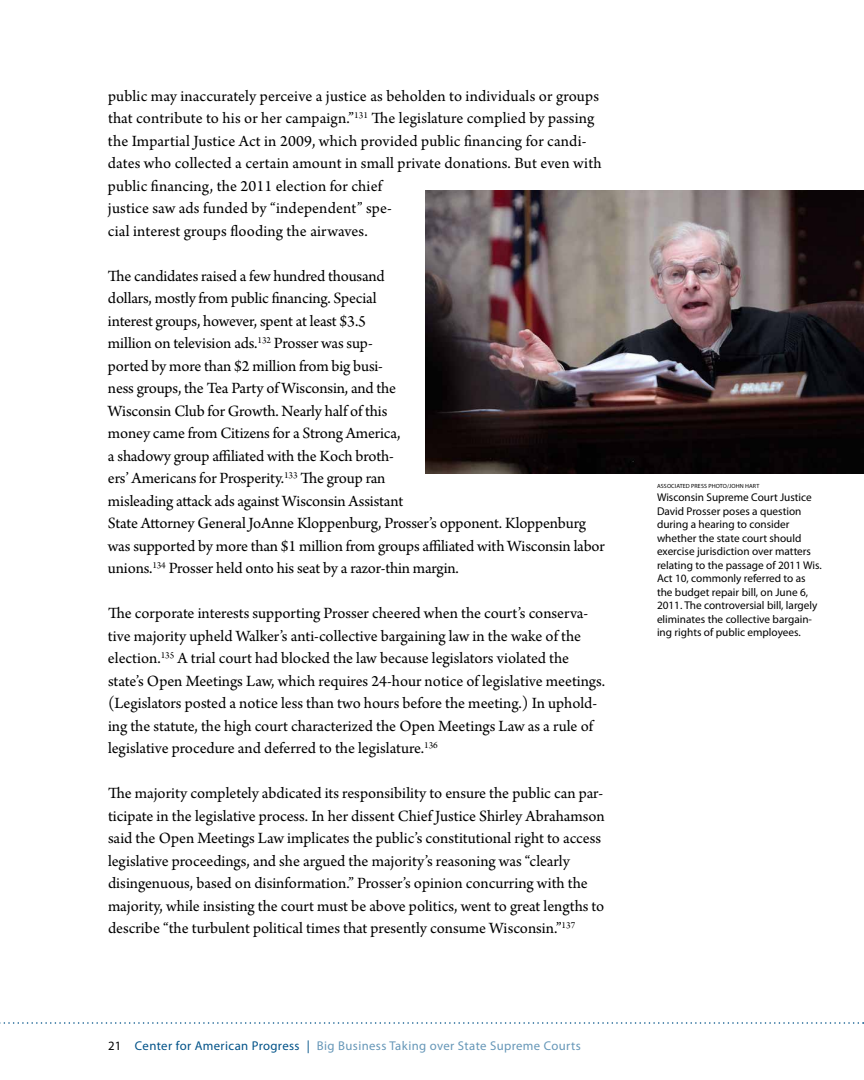
<style>
.page{position:relative;width:864px;height:1080px;background:#fff}
.page>*{position:absolute;margin:0;border:0;box-sizing:border-box;transform-origin:0 0}
.t1{font:16.5px/22.5px "Arno Pro";letter-spacing:-.005em;color:#000}
.t2{font:12.75px "Myriad Pro";letter-spacing:.03em;color:#6697b8}
.t3{font:11.25px/13.5px "Myriad Pro";color:#000}
.t4{font:6px "Myriad Pro";letter-spacing:.02em;color:#000}
.s1{color:#000}
.s2{color:#005288}
</style>
<div class="page">
<svg style="left:0;top:1022px;width:864px;height:2px"></svg>
<img style="left:425px;top:190px;width:439px;height:284px">
<p class="t1" style="left:108px;top:85px;width:495px">public may inaccurately perceive a justice as beholden to individuals or groups that contribute to his or her campaign.”<sup>131</sup> The legislature complied by passing the Impartial Justice Act in 2009, which provided public financing for candi&shy;dates who collected a certain amount in small private donations. But even with public financing, the 2011 election for chief<br>justice saw ads funded by “independent” spe-<br>cial interest groups flooding the airwaves.</p>
<p class="t1" style="left:108px;top:265px;width:498px">The candidates raised a few hundred thousand<br>dollars, mostly from public financing. Special<br>interest groups, however, spent at least $3.5<br>million on television ads.<sup>132</sup> Prosser was sup-<br>ported by more than $2 million from big busi-<br>ness groups, the Tea Party of Wisconsin, and the<br>Wisconsin Club for Growth. Nearly half of this<br>money came from Citizens for a Strong America,<br>a shadowy group affiliated with the Koch broth-<br>ers’ Americans for Prosperity.<sup>133</sup> The group ran<br>misleading attack ads against Wisconsin Assistant<br>State Attorney General JoAnne Kloppenburg, Prosser’s opponent. Kloppenburg was supported by more than $1 million from groups affiliated with Wisconsin labor unions.<sup>134</sup> Prosser held onto his seat by a razor-thin margin.</p>
<p class="t1" style="left:108px;top:603px;width:499px">The corporate interests supporting Prosser cheered when the court’s conserva&shy;tive majority upheld Walker’s anti-collective bargaining law in the wake of the election.<sup>135</sup> A trial court had blocked the law because legislators violated the state’s Open Meetings Law, which requires 24-hour notice of legislative meetings. (Legislators posted a notice less than two hours before the meeting.) In uphold&shy;ing the statute, the high court characterized the Open Meetings Law as a rule of legislative procedure and deferred to the legislature.<sup>136</sup></p>
<p class="t1" style="left:108px;top:783px;width:498px">The majority completely abdicated its responsibility to ensure the public can par&shy;ticipate in the legislative process. In her dissent Chief Justice Shirley Abrahamson said the Open Meetings Law implicates the public’s constitutional right to access legislative proceedings, and she argued the majority’s reasoning was “clearly disingenuous, based on disinformation.” Prosser’s opinion concurring with the majority, while insisting the court must be above politics, went to great lengths to describe “the turbulent political times that presently consume Wisconsin.”<sup>137</sup></p>
<p class="t2" style="left:108px;top:1038px;width:474px"><span class="s1">21</span> <span class="s2">Center for American Progress |</span> Big Business Taking over State Supreme Courts</p>
<p class="t4" style="left:657px;top:482px;width:8px">Associat</p>
<p class="t4" style="left:683px;top:482px;width:34px">ed Press Photo</p>
<p class="t4" style="left:727px;top:482px;width:33px">/Joh n Hart</p>
<p class="t3" style="left:657px;top:491px;width:166px">Wisconsin Supreme Court Justice David Prosser poses a question during a hearing to consider whether the state court should exercise jurisdiction over matters relating to the passage of 2011 Wis.<br>Act 10, commonly referred to as the budget repair bill, on June 6, 2011. The controversial bill, largely eliminates the collective bargain&shy;ing rights of public employees.</p>
</div>
